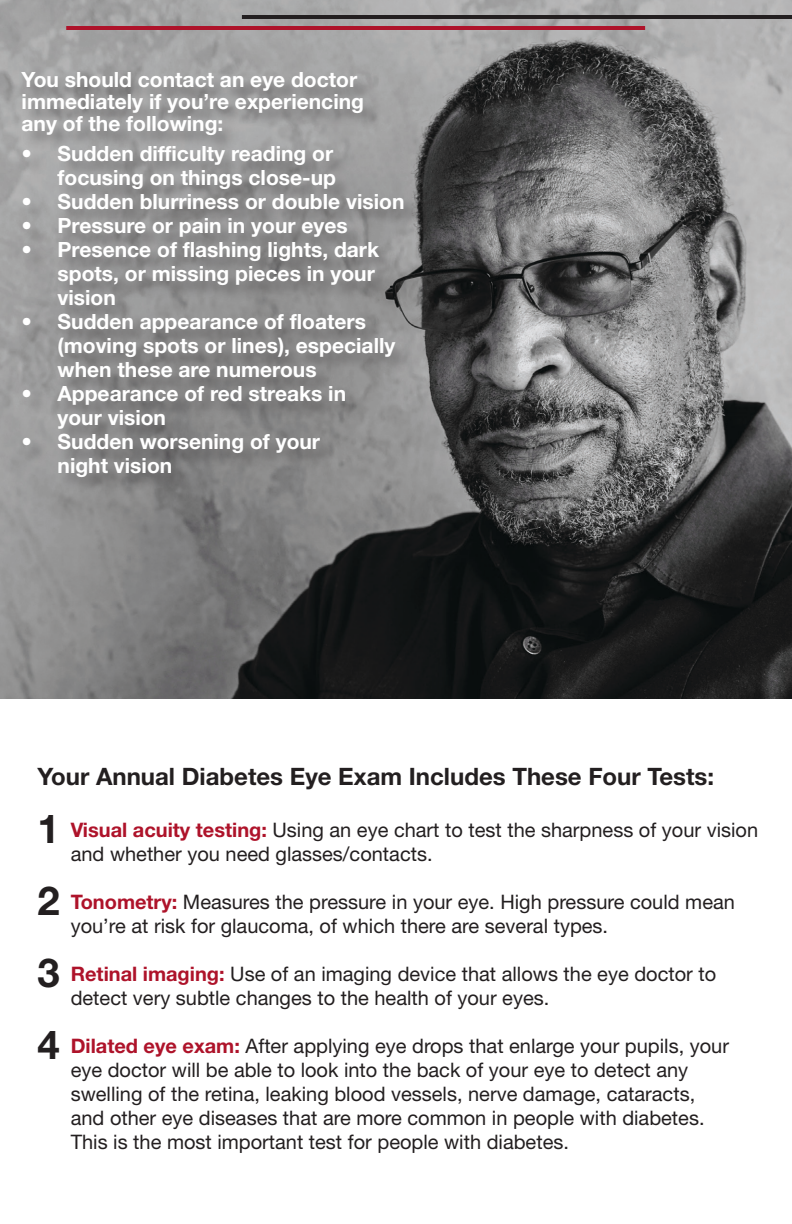
<style>
.page{position:relative;width:792px;height:1224px;background:#fff}
.page>*{position:absolute;margin:0;border:0;box-sizing:border-box;transform-origin:0 0}
.t1{font:700 24px "Helvetica Neue LT Pro";color:#231f20}
.t2{font:700 21px/24px "Helvetica Neue LT Pro";color:#fff}
.t3{font:20px/24px "Helvetica Neue LT Pro";color:#231f20}
.s1{font-weight:700;font-size:40px}
.s2{font-weight:700;color:#ae132a}
</style>
<div class="page">
<img style="left:1px;top:0;width:791px;height:699px">
<hr style="left:66px;top:26px;width:579px;height:4px;background:#ae132a">
<hr style="left:242px;top:15px;width:550px;height:4px;background:#231f20">
<div style="left:22px;top:72px;width:400px;height:423px;background:#231f20;opacity:.41"></div>
<p class="t2" style="left:22px;top:67px;width:337px">You should contact an eye doctor</p>
<p class="t2" style="left:22px;top:89px;width:344px">immediately if you’re experiencing</p>
<p class="t2" style="left:22px;top:111px;width:203px">any of the following:</p>
<p class="t2" style="left:22px;top:141px;width:316px;text-align:right">• Sudden difficulty reading or focusing on things close-up</p>
<p class="t2" style="left:22px;top:189px;width:384px">• Sudden blurriness or double vision</p>
<p class="t2" style="left:22px;top:213px;width:328px">• Pressure or pain in your eyes</p>
<p class="t2" style="left:58px;top:237px;width:323px;text-indent:-36px">• Presence of flashing lights, dark spots, or missing pieces in your vision</p>
<p class="t2" style="left:58px;top:309px;width:339px;text-indent:-36px">• Sudden appearance of floaters (moving spots or lines), especially when these are numerous</p>
<p class="t2" style="left:58px;top:381px;width:290px;text-indent:-36px">• Appearance of red streaks in your vision</p>
<p class="t2" style="left:58px;top:429px;width:264px;text-indent:-36px">• Sudden worsening of your night vision</p>
<p class="t1" style="left:37px;top:762px;width:678px">Your Annual Diabetes Eye Exam Includes These Four Tests:</p>
<p class="t3" style="left:71px;top:818px;width:689px;text-indent:-33px"><span class="s1">1</span> <span class="s2">Visual acuity testing:</span> Using an eye chart to test the sharpness of your vision and whether you need glasses/contacts.</p>
<p class="t3" style="left:71px;top:890px;width:666px;text-indent:-33px"><span class="s1">2</span> <span class="s2">Tonometry:</span> Measures the pressure in your eye. High pressure could mean you’re at risk for glaucoma, of which there are several types.</p>
<p class="t3" style="left:37px;top:962px;width:680px"><span class="s1">3</span> <span class="s2">Retinal imaging:</span> Use of an imaging device that allows the eye doctor to</p>
<p class="t3" style="left:71px;top:986px;width:480px">detect very subtle changes to the health of your eyes.</p>
<p class="t3" style="left:37px;top:1034px;width:693px"><span class="s1">4</span> <span class="s2">Dilated eye exam:</span> After applying eye drops that enlarge your pupils, your</p>
<p class="t3" style="left:71px;top:1058px;width:619px">eye doctor will be able to look into the back of your eye to detect any</p>
<p class="t3" style="left:71px;top:1082px;width:626px">swelling of the retina, leaking blood vessels, nerve damage, cataracts,</p>
<p class="t3" style="left:71px;top:1106px;width:635px">and other eye diseases that are more common in people with diabetes.</p>
<p class="t3" style="left:71px;top:1130px;width:500px">This is the most important test for people with diabetes.</p>
</div>
